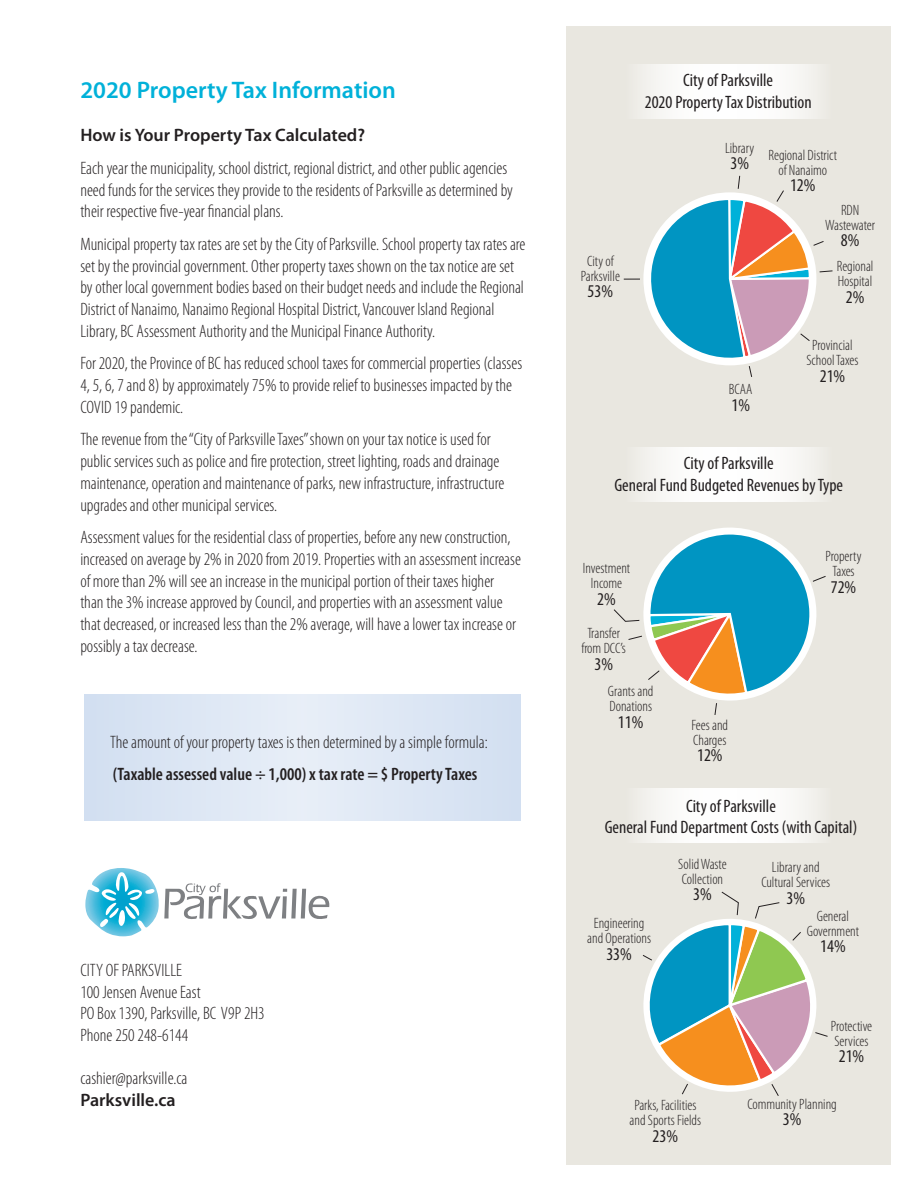
<style>
.page{position:relative;width:918px;height:1188px;background:#fff}
.page>*{position:absolute;margin:0;border:0;box-sizing:border-box;transform-origin:0 0}
.t1{font:600 24px "Myriad Pro";color:#00b1d9}
.t2{font:300 condensed 18px/21.8px "Myriad Pro";color:#231f20}
.t3{font:condensed 18px/21.6px "Myriad Pro";color:#231f20;text-align:center}
.t4{font:600 condensed 18px "Myriad Pro";color:#231f20}
.t5{font:600 18px "Myriad Pro";color:#231f20}
.t6{font:300 condensed 15px/15px "Myriad Pro";color:#231f20;text-align:center}
</style>
<div class="page">
<div style="left:567px;top:26px;width:324px;height:1138px;background:#e9e7e0"></div>
<hr style="left:624px;top:279px;width:104px;height:1px;background:#231f20">
<svg style="left:85px;top:868px;width:244px;height:68px"></svg>
<svg style="left:642px;top:788px;width:175px;height:55px;background:#fafaf8"></svg>
<svg style="left:642px;top:64px;width:175px;height:55px;background:#fafaf8"></svg>
<div style="left:84px;top:695px;width:436px;height:126px;background:#dde7f4"></div>
<svg style="left:641px;top:447px;width:176px;height:55px;background:#fafaf8"></svg>
<svg style="left:641px;top:175px;width:192px;height:202px"></svg>
<svg style="left:613px;top:527px;width:213px;height:188px"></svg>
<svg style="left:642px;top:891px;width:186px;height:205px"></svg>
<h1 class="t1" style="left:80px;top:75px;width:317px">2020 Property Tax Information</h1>
<p class="t5" style="left:80px;top:124px;width:286px">How is Your Property Tax Calculated?</p>
<p class="t2" style="left:80px;top:157px;width:434px">Each year the municipality, school district, regional district, and other public agencies need funds for the services they provide to the residents of Parksville as determined by their respective five-year financial plans.</p>
<p class="t2" style="left:80px;top:233px;width:447px">Municipal property tax rates are set by the City of Parksville. School property tax rates are set by the provincial government. Other property taxes shown on the tax notice are set by other local government bodies based on their budget needs and include the Regional District of Nanaimo, Nanaimo Regional Hospital District, Vancouver Island Regional Library, BC Assessment Authority and the Municipal Finance Authority.</p>
<p class="t2" style="left:80px;top:352px;width:443px">For 2020, the Province of BC has reduced school taxes for commercial properties (classes<br>4, 5, 6, 7 and 8) by approximately 75% to provide relief to businesses impacted by the<br>COVID 19 pandemic.</p>
<p class="t2" style="left:80px;top:428px;width:425px">The revenue from the “City of Parksville Taxes” shown on your tax notice is used for public services such as police and fire protection, street lighting, roads and drainage maintenance, operation and maintenance of parks, new infrastructure, infrastructure upgrades and other municipal services.</p>
<p class="t2" style="left:80px;top:526px;width:442px">Assessment values for the residential class of properties, before any new construction, increased on average by 2% in 2020 from 2019. Properties with an assessment increase of more than 2% will see an increase in the municipal portion of their taxes higher than the 3% increase approved by Council, and properties with an assessment value that decreased, or increased less than the 2% average, will have a lower tax increase or possibly a tax decrease.</p>
<p class="t2" style="left:110px;top:731px;width:379px">The amount of your property taxes is then determined by a simple formula:</p>
<p class="t4" style="left:113px;top:763px;width:366px">(Taxable assessed value ÷ 1,000) x tax rate = $ Property Taxes</p>
<p class="t2" style="left:80px;top:959px;width:186px">CITY OF PARKSVILLE<br>100 Jensen Avenue East<br>PO Box 1390, Parksville, BC V9P 2H3<br>Phone 250 248-6144</p>
<p class="t2" style="left:80px;top:1067px;width:109px">cashier@parksville.ca</p>
<p class="t5" style="left:80px;top:1088px;width:97px">Parksville.ca</p>
<p class="t3" style="left:645px;top:69px;width:168px">City of Parksville<br>2020 Property Tax Distribution</p>
<p class="t6" style="left:581px;top:253px;width:41px">City of<br>Parksville</p>
<p class="t3" style="left:588px;top:280px;width:27px">53%</p>
<p class="t6" style="left:725px;top:140px;width:31px">Library</p>
<p class="t3" style="left:730px;top:152px;width:20px">3%</p>
<p class="t6" style="left:729px;top:382px;width:25px">BCAA</p>
<p class="t3" style="left:731px;top:394px;width:20px">1%</p>
<p class="t6" style="left:768px;top:147px;width:70px">Regional District of Nanaimo</p>
<p class="t3" style="left:790px;top:174px;width:27px">12%</p>
<p class="t6" style="left:825px;top:202px;width:51px">RDN<br>Wastewater</p>
<p class="t3" style="left:841px;top:229px;width:20px">8%</p>
<p class="t6" style="left:837px;top:259px;width:38px;text-align:left">Regional<br>Hospital</p>
<p class="t3" style="left:846px;top:286px;width:20px">2%</p>
<p class="t6" style="left:806px;top:337px;width:54px">Provincial<br>School Taxes</p>
<p class="t3" style="left:820px;top:365px;width:27px">21%</p>
<p class="t3" style="left:614px;top:452px;width:230px">City of Parksville<br>General Fund Budgeted Revenues by Type</p>
<p class="t6" style="left:583px;top:561px;width:49px">Investment<br>Income</p>
<p class="t3" style="left:597px;top:588px;width:20px">2%</p>
<p class="t6" style="left:581px;top:626px;width:46px">Transfer from DCC’s</p>
<p class="t3" style="left:594px;top:653px;width:20px">3%</p>
<p class="t6" style="left:608px;top:684px;width:47px;text-align:left">Grants and<br>Donations</p>
<p class="t3" style="left:618px;top:711px;width:27px">11%</p>
<p class="t6" style="left:691px;top:717px;width:38px;text-align:left">Fees and<br>Charges</p>
<p class="t3" style="left:697px;top:744px;width:27px">12%</p>
<p class="t6" style="left:826px;top:549px;width:38px">Property<br>Taxes</p>
<p class="t3" style="left:831px;top:576px;width:27px">72%</p>
<p class="t3" style="left:605px;top:795px;width:254px">City of Parksville<br>General Fund Department Costs (with Capital)</p>
<p class="t6" style="left:587px;top:916px;width:65px">Engineering and Operations</p>
<p class="t3" style="left:606px;top:943px;width:27px">33%</p>
<p class="t6" style="left:678px;top:856px;width:50px;text-align:left">Solid Waste<br>Collection</p>
<p class="t3" style="left:693px;top:883px;width:20px">3%</p>
<p class="t6" style="left:761px;top:860px;width:70px">Library and<br>Cultural Services</p>
<p class="t3" style="left:787px;top:887px;width:20px">3%</p>
<p class="t6" style="left:807px;top:908px;width:54px">General<br>Government</p>
<p class="t3" style="left:820px;top:935px;width:27px">14%</p>
<p class="t6" style="left:630px;top:1097px;width:73px">Parks, Facilities and Sports Fields</p>
<p class="t3" style="left:653px;top:1125px;width:27px">23%</p>
<p class="t6" style="left:831px;top:1018px;width:43px;text-align:left">Protective<br>Services</p>
<p class="t3" style="left:839px;top:1045px;width:27px">21%</p>
<p class="t6" style="left:747px;top:1096px;width:91px">Community Planning</p>
<p class="t3" style="left:783px;top:1108px;width:20px">3%</p>
</div>
